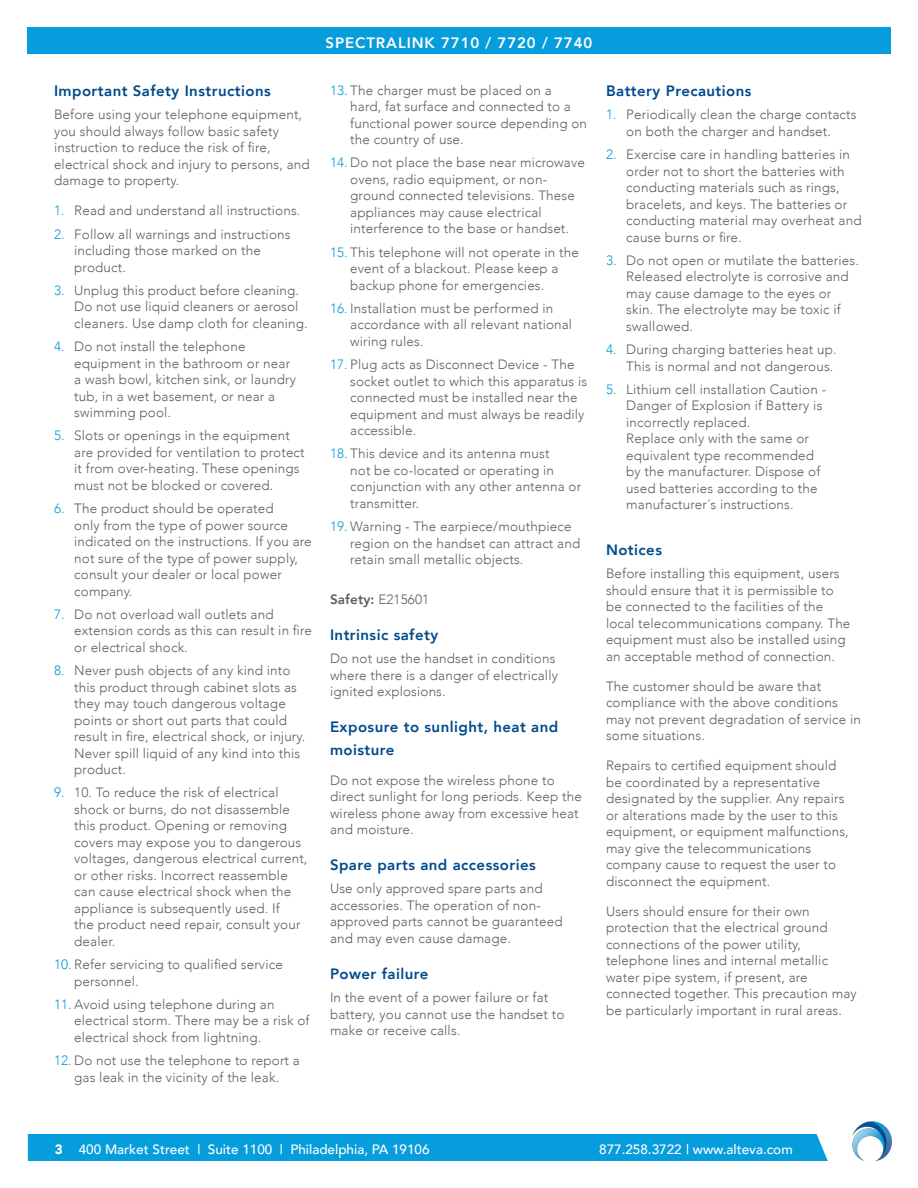
<style>
.page{position:relative;width:918px;height:1188px;background:#fff}
.page>*{position:absolute;margin:0;border:0;box-sizing:border-box;transform-origin:0 0}
.Small_Body_Copy{font:800 15px/22.5px "Avenir";letter-spacing:.03em;color:#004a8d}
.t1{font:800 15px "Avenir";letter-spacing:.06em;color:#fff}
.Small_Body_Copy-2{font:300 13.5px/16.5px "Avenir";letter-spacing:.01em;color:#5f5f62}
.t2{font:500 13.5px "Avenir";color:#fff}
.Small_Body_Copy-3{font:800 13.5px "Avenir";letter-spacing:.01em;color:#5f5f62}
.s1{color:#069ddc}
.s2{font-weight:300}
.s3{font-weight:900}
</style>
<div class="page">
<div style="left:27px;top:27px;width:864px;height:27px;background:#069ddc"></div>
<div style="left:28px;top:1134px;width:799px;height:27px;background:#069ddc"></div>
<img style="left:827px;top:1121px;width:65px;height:40px">
<h4 class="Small_Body_Copy" style="left:54px;top:80px;width:218px">Important Safety Instructions</h4>
<p class="Small_Body_Copy-2" style="left:54px;top:106px;width:257px">Before using your telephone equipment, you should always follow basic safety instruction to reduce the risk of fire, electrical shock and injury to persons, and damage to property.</p>
<p class="Small_Body_Copy-2" style="left:54px;top:202px;width:248px"><span class="s1">1.</span> Read and understand all instructions.</p>
<p class="Small_Body_Copy-2" style="left:74px;top:226px;width:218px;text-indent:-20px"><span class="s1">2.</span> Follow all warnings and instructions including those marked on the product.</p>
<p class="Small_Body_Copy-2" style="left:74px;top:282px;width:235px;text-indent:-20px"><span class="s1">3.</span> Unplug this product before cleaning.<br>Do not use liquid cleaners or aerosol cleaners. Use damp cloth for cleaning.</p>
<p class="Small_Body_Copy-2" style="left:74px;top:338px;width:223px;text-indent:-20px"><span class="s1">4.</span> Do not install the telephone equipment in the bathroom or near a wash bowl, kitchen sink, or laundry tub, in a wet basement, or near a swimming pool.</p>
<p class="Small_Body_Copy-2" style="left:74px;top:427px;width:232px;text-indent:-20px"><span class="s1">5.</span> Slots or openings in the equipment are provided for ventilation to protect it from over-heating. These openings must not be blocked or covered.</p>
<p class="Small_Body_Copy-2" style="left:74px;top:500px;width:239px;text-indent:-20px"><span class="s1">6.</span> The product should be operated<br>only from the type of power source indicated on the instructions. If you are not sure of the type of power supply, consult your dealer or local power company.</p>
<p class="Small_Body_Copy-2" style="left:74px;top:606px;width:239px;text-indent:-20px"><span class="s1">7.</span> Do not overload wall outlets and extension cords as this can result in fire or electrical shock.</p>
<p class="Small_Body_Copy-2" style="left:74px;top:662px;width:233px;text-indent:-20px"><span class="s1">8.</span> Never push objects of any kind into this product through cabinet slots as they may touch dangerous voltage points or short out parts that could result in fire, electrical shock, or injury.<br>Never spill liquid of any kind into this product.</p>
<p class="Small_Body_Copy-2" style="left:74px;top:784px;width:235px;text-indent:-20px"><span class="s1">9.</span> 10. To reduce the risk of electrical shock or burns, do not disassemble this product. Opening or removing covers may expose you to dangerous voltages, dangerous electrical current, or other risks. Incorrect reassemble can cause electrical shock when the appliance is subsequently used. If<br>the product need repair, consult your dealer.</p>
<p class="Small_Body_Copy-2" style="left:74px;top:956px;width:210px;text-indent:-20px"><span class="s1">10.</span> Refer servicing to qualified service personnel.</p>
<p class="Small_Body_Copy-2" style="left:74px;top:996px;width:237px;text-indent:-20px"><span class="s1">11.</span> Avoid using telephone during an electrical storm. There may be a risk of electrical shock from lightning.</p>
<p class="Small_Body_Copy-2" style="left:54px;top:1052px;width:247px;text-align:center"><span class="s1">12.</span> Do not use the telephone to report a gas leak in the vicinity of the leak.</p>
<p class="t1" style="left:326px;top:31px;width:268px">SPECTRALINK 7710 / 7720 / 7740</p>
<p class="Small_Body_Copy-2" style="left:350px;top:82px;width:238px;text-indent:-20px"><span class="s1">13.</span> The charger must be placed on a<br>hard, fat surface and connected to a functional power source depending on the country of use.</p>
<p class="Small_Body_Copy-2" style="left:350px;top:154px;width:236px;text-indent:-20px"><span class="s1">14.</span> Do not place the base near microwave ovens, radio equipment, or non&shy;ground connected televisions. These appliances may cause electrical interference to the base or handset.</p>
<p class="Small_Body_Copy-2" style="left:350px;top:244px;width:230px;text-indent:-20px"><span class="s1">15.</span> This telephone will not operate in the event of a blackout. Please keep a backup phone for emergencies.</p>
<p class="Small_Body_Copy-2" style="left:350px;top:300px;width:223px;text-indent:-20px"><span class="s1">16.</span> Installation must be performed in accordance with all relevant national wiring rules.</p>
<p class="Small_Body_Copy-2" style="left:350px;top:356px;width:238px;text-indent:-20px"><span class="s1">17.</span> Plug acts as Disconnect Device - The socket outlet to which this apparatus is connected must be installed near the equipment and must always be readily accessible.</p>
<p class="Small_Body_Copy-2" style="left:350px;top:445px;width:233px;text-indent:-20px"><span class="s1">18.</span> This device and its antenna must<br>not be co-located or operating in conjunction with any other antenna or transmitter.</p>
<p class="Small_Body_Copy-2" style="left:350px;top:518px;width:232px;text-indent:-20px"><span class="s1">19.</span> Warning - The earpiece/mouthpiece region on the handset can attract and retain small metallic objects.</p>
<p class="Small_Body_Copy-3" style="left:330px;top:589px;width:101px">Safety: <span class="s2">E215601</span></p>
<h4 class="Small_Body_Copy" style="left:330px;top:623px;width:110px">Intrinsic safety</h4>
<p class="Small_Body_Copy-2" style="left:330px;top:650px;width:229px">Do not use the handset in conditions where there is a danger of electrically ignited explosions.</p>
<p class="Small_Body_Copy" style="left:330px;top:716px;width:230px">Exposure to sunlight, heat and moisture</p>
<p class="Small_Body_Copy-2" style="left:330px;top:772px;width:253px">Do not expose the wireless phone to direct sunlight for long periods. Keep the wireless phone away from excessive heat and moisture.</p>
<h4 class="Small_Body_Copy" style="left:330px;top:854px;width:207px">Spare parts and accessories</h4>
<p class="Small_Body_Copy-2" style="left:330px;top:880px;width:234px">Use only approved spare parts and accessories. The operation of non&shy;approved parts cannot be guaranteed and may even cause damage.</p>
<h4 class="Small_Body_Copy" style="left:330px;top:962px;width:100px">Power failure</h4>
<p class="Small_Body_Copy-2" style="left:330px;top:989px;width:236px">In the event of a power failure or fat battery, you cannot use the handset to make or receive calls.</p>
<h4 class="Small_Body_Copy" style="left:606px;top:80px;width:147px">Battery Precautions</h4>
<p class="Small_Body_Copy-2" style="left:606px;top:106px;width:252px;text-align:center"><span class="s1">1.</span> Periodically clean the charge contacts on both the charger and handset.</p>
<p class="Small_Body_Copy-2" style="left:626px;top:146px;width:237px;text-indent:-20px"><span class="s1">2.</span> Exercise care in handling batteries in order not to short the batteries with conducting materials such as rings, bracelets, and keys. The batteries or conducting material may overheat and cause burns or fire.</p>
<p class="Small_Body_Copy-2" style="left:626px;top:252px;width:234px;text-indent:-20px"><span class="s1">3.</span> Do not open or mutilate the batteries.<br>Released electrolyte is corrosive and may cause damage to the eyes or skin. The electrolyte may be toxic if swallowed.</p>
<p class="Small_Body_Copy-2" style="left:606px;top:341px;width:232px;text-align:right"><span class="s1">4.</span> During charging batteries heat up.<br>This is normal and not dangerous.</p>
<p class="Small_Body_Copy-2" style="left:626px;top:381px;width:201px;text-indent:-20px"><span class="s1">5.</span> Lithium cell installation Caution -<br>Danger of Explosion if Battery is incorrectly replaced.<br>Replace only with the same or equivalent type recommended by the manufacturer. Dispose of used batteries according to the manufacturer´s instructions.</p>
<h4 class="Small_Body_Copy" style="left:606px;top:539px;width:58px">Notices</h4>
<p class="Small_Body_Copy-2" style="left:606px;top:565px;width:246px">Before installing this equipment, users should ensure that it is permissible to be connected to the facilities of the local telecommunications company. The equipment must also be installed using an acceptable method of connection.</p>
<p class="Small_Body_Copy-2" style="left:606px;top:678px;width:257px">The customer should be aware that compliance with the above conditions may not prevent degradation of service in some situations.</p>
<p class="Small_Body_Copy-2" style="left:606px;top:757px;width:244px">Repairs to certified equipment should be coordinated by a representative designated by the supplier. Any repairs or alterations made by the user to this equipment, or equipment malfunctions, may give the telecommunications company cause to request the user to disconnect the equipment.</p>
<p class="Small_Body_Copy-2" style="left:606px;top:903px;width:252px">Users should ensure for their own protection that the electrical ground connections of the power utility, telephone lines and internal metallic water pipe system, if present, are connected together. This precaution may be particularly important in rural areas.</p>
<p class="t2" style="left:55px;top:1138px;width:376px"><span class="s3">3</span> 400 Market Street | Suite 1100 | Philadelphia, PA 19106</p>
<p class="t2" style="left:599px;top:1138px;width:195px">877.258.3722 | www.alteva.com</p>
</div>
